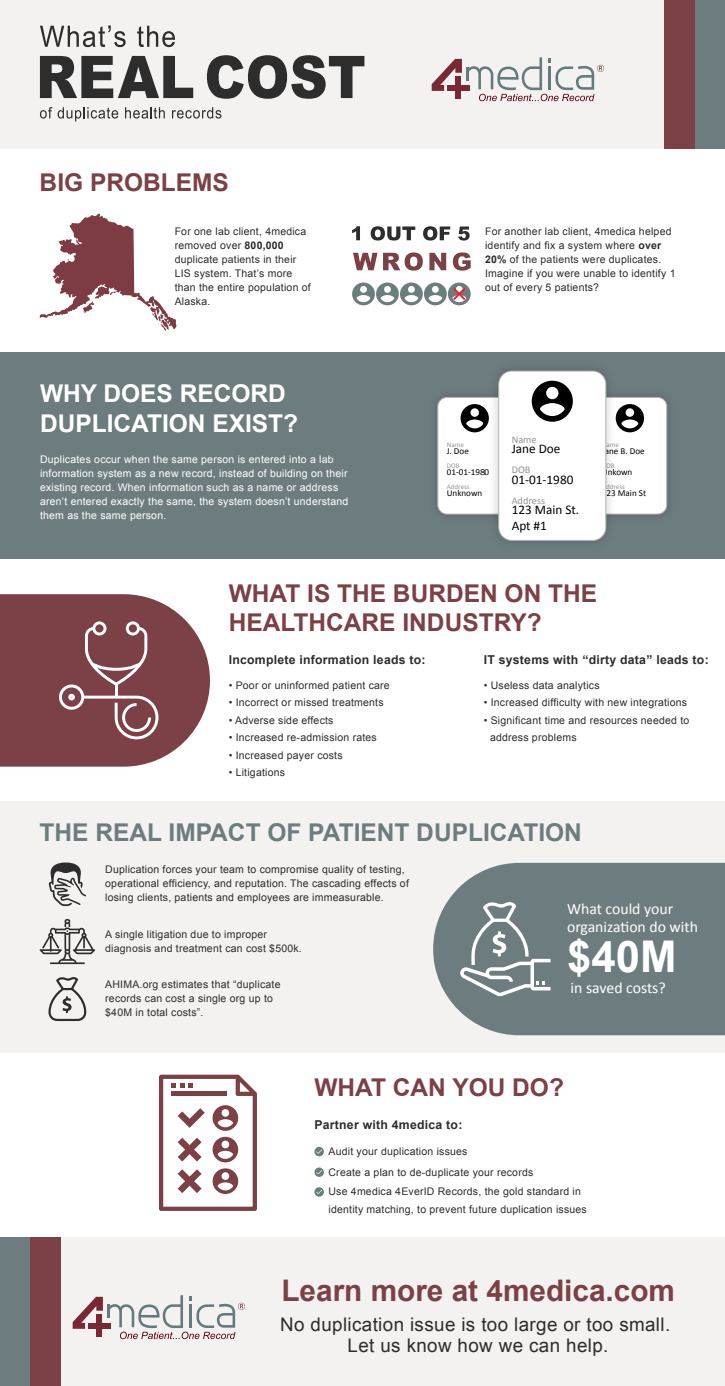
<style>
.page{position:relative;width:725px;height:1386px;background:#fff}
.page>*{position:absolute;margin:0;border:0;box-sizing:border-box;transform-origin:0 0}
.t1{font:700 43.75px "Arial";color:#fff}
.t2{font:700 29.75px "Arial";color:#7b4146}
.t3{font:700 24.5px/29.4px "Arial";color:#7b4146}
.t4{font:700 24.5px "Arial";color:#6d7d7f}
.t5{font:700 24.5px/29.4px "Arial";color:#fff}
.t6{font:18.81px/21px "Arial";letter-spacing:.02em;color:#2d2d2d;text-align:center}
.t7{font:15.75px/18.9px "Calibri";color:#fff}
.t8{font:13.21px/15.8px "Calibri";color:#000}
.t9{font:700 12.25px "Arial";letter-spacing:.02em;color:#2d2d2d}
.t10{font:10.5px/14px "Arial";letter-spacing:.02em;color:#2d2d2d}
.t11{font:10.5px/14px "Arial";letter-spacing:.02em;color:#fff}
.t12{font:10.24px "Calibri";color:#949494}
.t13{font:9.1px "Calibri";color:#000}
.t14{font:7.09px "Calibri";color:#949494}
.s1{font-weight:700}
</style>
<div class="page">
<div style="left:694px;top:0;width:30px;height:148px;background:#6d7d7f"></div>
<div style="left:663px;top:0;width:31px;height:148px;background:#7b4146"></div>
<div style="left:0;top:0;width:663px;height:148px;background:#f3f2f1"></div>
<svg style="left:431px;top:57px;width:173px;height:44px"></svg>
<svg style="left:40px;top:25px;width:86px;height:22px"></svg>
<svg style="left:137px;top:26px;width:38px;height:21px"></svg>
<svg style="left:40px;top:56px;width:153px;height:42px"></svg>
<svg style="left:207px;top:55px;width:157px;height:44px"></svg>
<svg style="left:40px;top:107px;width:12px;height:12px"></svg>
<svg style="left:58px;top:107px;width:60px;height:14px"></svg>
<svg style="left:125px;top:107px;width:40px;height:12px"></svg>
<svg style="left:172px;top:107px;width:49px;height:12px"></svg>
<svg style="left:40px;top:213px;width:136px;height:118px"></svg>
<svg style="left:352px;top:226px;width:8px;height:14px"></svg>
<svg style="left:370px;top:226px;width:45px;height:15px"></svg>
<svg style="left:423px;top:226px;width:27px;height:15px"></svg>
<svg style="left:458px;top:227px;width:11px;height:14px"></svg>
<svg style="left:353px;top:253px;width:24px;height:17px"></svg>
<svg style="left:383px;top:252px;width:40px;height:19px"></svg>
<svg style="left:429px;top:253px;width:17px;height:17px"></svg>
<svg style="left:453px;top:252px;width:17px;height:19px"></svg>
<svg style="left:352px;top:283px;width:118px;height:22px"></svg>
<div style="left:0;top:802px;width:724px;height:251px;background:#f3f2f1"></div>
<svg style="left:39px;top:919px;width:56px;height:45px"></svg>
<svg style="left:48px;top:977px;width:39px;height:44px"></svg>
<svg style="left:49px;top:863px;width:37px;height:43px"></svg>
<svg style="left:433px;top:863px;width:291px;height:172px;background:#778687"></svg>
<svg style="left:460px;top:902px;width:90px;height:94px"></svg>
<svg style="left:159px;top:1075px;width:98px;height:136px"></svg>
<svg style="left:314px;top:1147px;width:10px;height:9px"></svg>
<svg style="left:316px;top:1150px;width:6px;height:4px"></svg>
<svg style="left:314px;top:1168px;width:10px;height:9px"></svg>
<svg style="left:316px;top:1170px;width:6px;height:4px"></svg>
<svg style="left:314px;top:1187px;width:10px;height:10px"></svg>
<svg style="left:316px;top:1190px;width:6px;height:4px"></svg>
<div style="left:0;top:1238px;width:31px;height:148px;background:#6d7d7f"></div>
<div style="left:31px;top:1238px;width:30px;height:148px;background:#7b4146"></div>
<div style="left:61px;top:1238px;width:202px;height:148px;background:#f3f2f1"></div>
<div style="left:263px;top:1238px;width:461px;height:148px;background:#f3f2f1"></div>
<svg style="left:73px;top:1295px;width:172px;height:44px"></svg>
<div style="left:0;top:353px;width:724px;height:206px;background:#6d7d7f"></div>
<img style="left:436px;top:396px;width:233px;height:120px">
<div style="left:438px;top:397px;width:73px;height:117px;background:#fff;border-radius:9px"></div>
<div style="left:437px;top:397px;width:75px;height:117px;border:1px solid #b5b2b1;border-radius:9px"></div>
<svg style="left:460px;top:404px;width:23px;height:28px"></svg>
<div style="left:593px;top:397px;width:73px;height:117px;background:#fff;border-radius:9px"></div>
<div style="left:592px;top:397px;width:75px;height:117px;border:1px solid #b5b2b1;border-radius:9px"></div>
<svg style="left:620px;top:404px;width:24px;height:28px"></svg>
<img style="left:483px;top:369px;width:137px;height:173px">
<div style="left:498px;top:371px;width:107px;height:169px;background:#fff;border-radius:13px"></div>
<div style="left:498px;top:371px;width:108px;height:170px;border:1px solid #b5b2b1;border-radius:13px"></div>
<svg style="left:531px;top:381px;width:41px;height:41px"></svg>
<svg style="left:0;top:594px;width:210px;height:173px;background:#8c5a5e"></svg>
<h3 class="t3" style="left:40px;top:168px;width:191px">BIG PROBLEMS</h3>
<p class="t10" style="left:175px;top:225px;width:138px">For one lab client, 4medica removed over <span class="s1">800,000 </span>duplicate patients in their<br>LIS system. That’s more than the entire population of<br>Alaska.</p>
<p class="t10" style="left:485px;top:225px;width:192px">For another lab client, 4medica helped identify and fix a system where <span class="s1">over 20%</span> of the patients were duplicates.<br>Imagine if you were unable to identify 1 out of every 5 patients?</p>
<h3 class="t5" style="left:40px;top:380px;width:260px">WHY DOES RECORD<br>DUPLICATION EXIST?</h3>
<p class="t11" style="left:40px;top:453px;width:310px">Duplicates occur when the same person is entered into a lab information system as a new record, instead of building on their existing record. When information such as a name or address aren’t entered exactly the same, the system doesn’t understand them as the same person.</p>
<p class="t14" style="left:446px;top:439px;width:19px">Name</p>
<p class="t14" style="left:446px;top:461px;width:14px">DOB</p>
<p class="t14" style="left:446px;top:482px;width:24px">Address</p>
<p class="t13" style="left:446px;top:444px;width:24px">J. Doe</p>
<p class="t13" style="left:446px;top:466px;width:44px">01-01-1980</p>
<p class="t13" style="left:446px;top:487px;width:37px">Unknown</p>
<p class="t12" style="left:511px;top:432px;width:26px">Name</p>
<p class="t12" style="left:511px;top:463px;width:20px">DOB</p>
<p class="t12" style="left:511px;top:494px;width:35px">Address</p>
<p class="t8" style="left:511px;top:440px;width:50px">Jane Doe</p>
<p class="t8" style="left:511px;top:471px;width:63px">01-01-1980</p>
<p class="t8" style="left:511px;top:502px;width:69px">123 Main St.<br>Apt #1</p>
<p class="t14" style="left:602px;top:439px;width:19px">Name</p>
<p class="t14" style="left:602px;top:461px;width:14px">DOB</p>
<p class="t14" style="left:602px;top:482px;width:24px">Address</p>
<p class="t13" style="left:602px;top:444px;width:44px">Jane B. Doe</p>
<p class="t13" style="left:602px;top:466px;width:32px">Unkown</p>
<p class="t13" style="left:602px;top:487px;width:46px">123 Main St</p>
<h3 class="t3" style="left:229px;top:579px;width:370px">WHAT IS THE BURDEN ON THE<br>HEALTHCARE INDUSTRY?</h3>
<p class="t9" style="left:229px;top:652px;width:198px">Incomplete information leads to:</p>
<p class="t10" style="left:229px;top:678px;width:162px">• Poor or uninformed patient care</p>
<p class="t10" style="left:229px;top:696px;width:156px">• Incorrect or missed treatments</p>
<p class="t10" style="left:229px;top:713px;width:106px">• Adverse side effects</p>
<p class="t10" style="left:229px;top:731px;width:150px">• Increased re-admission rates</p>
<p class="t10" style="left:229px;top:748px;width:115px">• Increased payer costs</p>
<p class="t10" style="left:229px;top:766px;width:58px">• Litigations</p>
<p class="t9" style="left:483px;top:652px;width:226px">IT systems with “dirty data” leads to:</p>
<p class="t10" style="left:483px;top:678px;width:117px">• Useless data analytics</p>
<p class="t10" style="left:483px;top:696px;width:205px">• Increased difficulty with new integrations</p>
<p class="t10" style="left:490px;top:711px;width:201px;line-height:17.5px;text-indent:-6px">• Significant time and resources needed to address problems</p>
<h3 class="t4" style="left:40px;top:816px;width:543px">THE REAL IMPACT OF PATIENT DUPLICATION</h3>
<p class="t10" style="left:105px;top:863px;width:305px">Duplication forces your team to compromise quality of testing, operational efficiency, and reputation. The cascading effects of losing clients, patients and employees are immeasurable.</p>
<p class="t10" style="left:105px;top:927px;width:198px">A single litigation due to improper diagnosis and treatment can cost $500k.</p>
<p class="t10" style="left:105px;top:978px;width:177px">AHIMA.org estimates that “duplicate records can cost a single org up to $40M in total costs”.</p>
<h3 class="t7" style="left:567px;top:898px;width:132px">What could your organization do with</h3>
<h1 class="t1" style="left:567px;top:928px;width:111px">$40M</h1>
<h3 class="t7" style="left:570px;top:977px;width:97px">in saved costs?</h3>
<h3 class="t3" style="left:314px;top:1073px;width:251px">WHAT CAN YOU DO?</h3>
<p class="t9" style="left:314px;top:1116px;width:149px">Partner with 4medica to:</p>
<p class="t10" style="left:328px;top:1141px;width:254px;line-height:20.2px">Audit your duplication issues<br>Create a plan to de-duplicate your records<br>Use 4medica 4EverID Records, the gold standard in</p>
<p class="t10" style="left:328px;top:1202px;width:260px">identity matching, to prevent future duplication issues</p>
<h2 class="t2" style="left:281px;top:1271px;width:395px">Learn more at 4medica.com</h2>
<h3 class="t6" style="left:280px;top:1314px;width:391px">No duplication issue is too large or too small.<br>Let us know how we can help.</h3>
</div>
